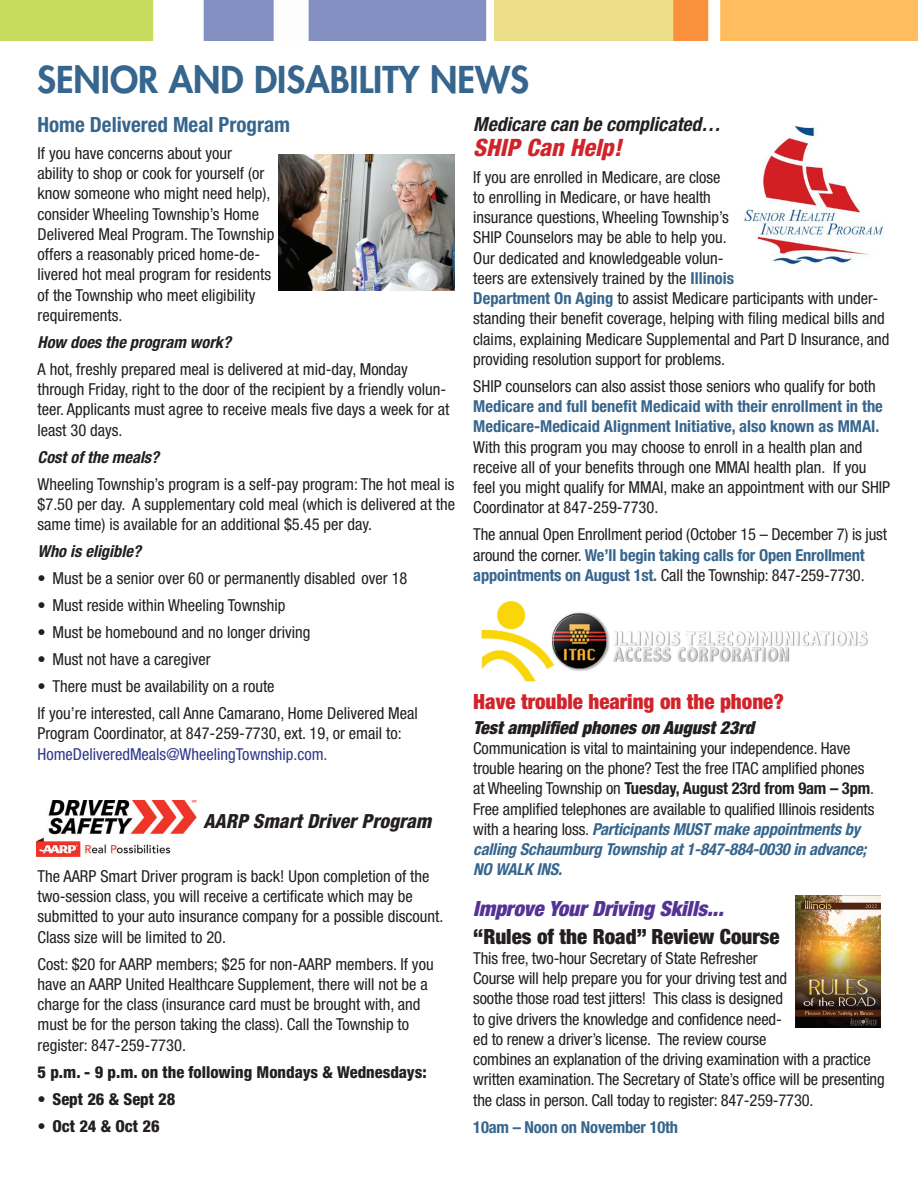
<style>
.page{position:relative;width:918px;height:1188px;background:#fff}
.page>*{position:absolute;margin:0;border:0;box-sizing:border-box;transform-origin:0 0}
.t1{font:800 36px "Futura Std";color:#36658d}
.t2{font:italic 800 condensed 24px "Helvetica Neue LT Std";color:#d1232a}
.t3{font:900 condensed 21px "Helvetica Neue LT Std";color:#d1232a}
.t4{font:900 condensed 21px "Helvetica Neue LT Std";color:#231f20}
.t5{font:italic 900 condensed 21px "Helvetica Neue LT Std";color:#553394}
.t6{font:700 condensed 21px "Helvetica Neue LT Std";color:#36658d}
.t7{font:italic 700 condensed 19.5px "Helvetica Neue LT Std";color:#231f20}
.t8{font:italic 800 condensed 19.5px "Helvetica Neue LT Std";color:#231f20}
.t9{font:italic 900 condensed 18px "Helvetica Neue LT Std";color:#231f20}
.t10{font:condensed 16.5px/20.2px "Helvetica Neue LT Std";color:#231f20}
.t11{font:800 condensed 16.5px "Helvetica Neue LT Std";color:#231f20}
.t12{font:italic 700 condensed 16.5px "Helvetica Neue LT Std";color:#231f20}
.t13{font:700 condensed 16.5px "Helvetica Neue LT Std";letter-spacing:-.01em;color:#36658d}
.s1{color:#30388a}
.s2{font-weight:700;color:#36658d}
.s3{font-weight:700}
.s4{font-weight:700;font-style:italic;color:#36658d}
</style>
<div class="page">
<img style="left:0;top:0;width:487px;height:40px">
<img style="left:494px;top:0;width:424px;height:40px">
<img style="left:481px;top:601px;width:387px;height:81px">
<img style="left:279px;top:155px;width:176px;height:136px">
<img style="left:744px;top:125px;width:140px;height:140px">
<img style="left:795px;top:896px;width:85px;height:131px">
<img style="left:37px;top:801px;width:160px;height:56px">
<p class="t1" style="left:37px;top:57px;width:494px">SENIOR AND DISABILITY NEWS</p>
<p class="t6" style="left:38px;top:112px;width:254px">Home Delivered Meal Program</p>
<p class="t10" style="left:38px;top:143px;width:238px">If you have concerns about your<br>ability to shop or cook for yourself (or know someone who might need help), consider Wheeling Township’s Home Delivered Meal Program. The Township offers a reasonably priced home-de&shy;livered hot meal program for residents of the Township who meet eligibility requirements.</p>
<p class="t12" style="left:38px;top:332px;width:195px">How does the program work?</p>
<p class="t10" style="left:38px;top:359px;width:413px">A hot, freshly prepared meal is delivered at mid-day, Monday through Friday, right to the door of the recipient by a friendly volun&shy;teer. Applicants must agree to receive meals five days a week for at least 30 days.</p>
<p class="t12" style="left:38px;top:447px;width:123px">Cost of the meals?</p>
<p class="t10" style="left:38px;top:474px;width:419px;text-align:justify">Wheeling Township’s program is a self-pay program: The hot meal is $7.50 per day. A supplementary cold meal (which is delivered at the same time) is available for an additional $5.45 per day.</p>
<p class="t12" style="left:38px;top:541px;width:105px">Who is eligible?</p>
<p class="t10" style="left:38px;top:568px;width:372px">• Must be a senior over 60 or permanently disabled over 18</p>
<p class="t10" style="left:38px;top:595px;width:249px">• Must reside within Wheeling Township</p>
<p class="t10" style="left:38px;top:622px;width:275px">• Must be homebound and no longer driving</p>
<p class="t10" style="left:38px;top:649px;width:175px">• Must not have a caregiver</p>
<p class="t10" style="left:38px;top:676px;width:239px">• There must be availability on a route</p>
<p class="t10" style="left:38px;top:703px;width:382px">If you’re interested, call Anne Camarano, Home Delivered Meal<br>Program Coordinator, at 847-259-7730, ext. 19, or email to:<br><span class="s1">HomeDeliveredMeals@WheelingTownship.com.</span></p>
<p class="t7" style="left:473px;top:112px;width:249px">Medicare can be complicated…</p>
<p class="t2" style="left:473px;top:132px;width:150px">SHIP Can Help!</p>
<p class="t10" style="left:473px;top:166px;width:418px">If you are enrolled in Medicare, are close<br>to enrolling in Medicare, or have health<br>insurance questions, Wheeling Township’s<br>SHIP Counselors may be able to help you.<br>Our dedicated and knowledgeable volun-<br>teers are extensively trained by the <span class="s2">Illinois<br>Department On Aging</span> to assist Medicare participants with under&shy;standing their benefit coverage, helping with filing medical bills and claims, explaining Medicare Supplemental and Part D Insurance, and providing resolution support for problems.</p>
<p class="t10" style="left:473px;top:376px;width:418px">SHIP counselors can also assist those seniors who qualify for both <span class="s2">Medicare and full benefit Medicaid with their enrollment in the Medicare-Medicaid Alignment Initiative, also known as MMAI.<br></span>With this program you may choose to enroll in a health plan and receive all of your benefits through one MMAI health plan. If you feel you might qualify for MMAI, make an appointment with our SHIP Coordinator at 847-259-7730.</p>
<p class="t10" style="left:473px;top:524px;width:415px">The annual Open Enrollment period (October 15 – December 7) is just around the corner. <span class="s2">We’ll begin taking calls for Open Enrollment appointments on August 1st.</span> Call the Township: 847-259-7730.</p>
<p class="t3" style="left:473px;top:689px;width:312px">Have trouble hearing on the phone?</p>
<p class="t9" style="left:473px;top:716px;width:282px">Test amplified phones on August 23rd</p>
<p class="t10" style="left:473px;top:738px;width:403px">Communication is vital to maintaining your independence. Have trouble hearing on the phone? Test the free ITAC amplified phones at Wheeling Township on <span class="s3">Tuesday, August 23rd from 9am – 3pm</span>.<br>Free amplified telephones are available to qualified Illinois residents with a hearing loss. <span class="s4">Participants MUST make appointments by calling Schaumburg Township at 1-847-884-0030 in advance; NO WALK INS.</span></p>
<p class="t5" style="left:473px;top:895px;width:252px">Improve Your Driving Skills...</p>
<p class="t4" style="left:473px;top:923px;width:308px">“Rules of the Road” Review Course</p>
<p class="t10" style="left:473px;top:948px;width:413px">This free, two-hour Secretary of State Refresher<br>Course will help prepare you for your driving test and<br>soothe those road test jitters! This class is designed<br>to give drivers the knowledge and confidence need-<br>ed to renew a driver’s license. The review course<br>combines an explanation of the driving examination with a practice written examination. The Secretary of State’s office will be presenting the class in person. Call today to register: 847-259-7730.</p>
<p class="t13" style="left:473px;top:1117px;width:206px">10am – Noon on November 10th</p>
<p class="t8" style="left:203px;top:809px;width:230px">AARP Smart Driver Program</p>
<p class="t10" style="left:38px;top:866px;width:407px">The AARP Smart Driver program is back! Upon completion of the two-session class, you will receive a certificate which may be submitted to your auto insurance company for a possible discount.<br>Class size will be limited to 20.</p>
<p class="t10" style="left:38px;top:954px;width:398px">Cost: $20 for AARP members; $25 for non-AARP members. If you have an AARP United Healthcare Supplement, there will not be a charge for the class (insurance card must be brought with, and must be for the person taking the class). Call the Township to register: 847-259-7730.</p>
<p class="t11" style="left:38px;top:1062px;width:391px">5 p.m. - 9 p.m. on the following Mondays &amp; Wednesdays:</p>
<p class="t11" style="left:38px;top:1089px;width:139px">• Sept 26 &amp; Sept 28</p>
<p class="t11" style="left:38px;top:1116px;width:124px">• Oct 24 &amp; Oct 26</p>
</div>
